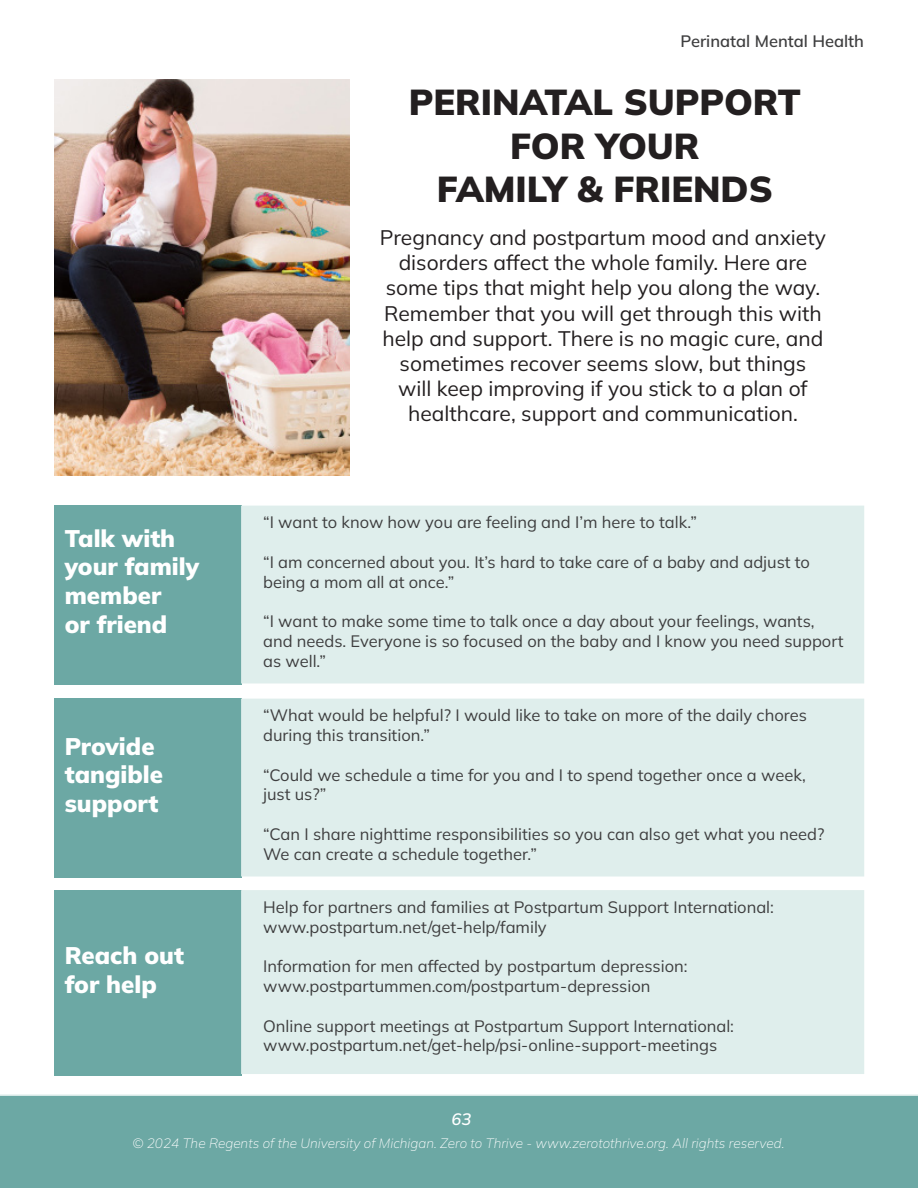
<style>
.page{position:relative;width:918px;height:1188px;background:#fff}
.page>*{position:absolute;margin:0;border:0;box-sizing:border-box;transform-origin:0 0}
.t1{font:900 36px/43.2px "Mulish";color:#231f20;text-align:center}
.t2{font:900 24px/28.8px "Mulish";color:#fff}
.t3{font:21px/25.2px "Mulish";color:#231f20;text-align:center}
.t4{font:16.5px/19.8px "Mulish";color:#3e3e3f}
.t5{font:600 16.5px "Mulish";color:#3e3e3f}
.t6{font:italic 600 16.5px "Mulish";color:#fff}
.t7{font:italic 200 13.5px "Mulish";color:#fff}
</style>
<div class="page">
<div style="left:0;top:1094px;width:918px;height:94px;background:#6ca8a4"></div>
<div style="left:54px;top:506px;width:187px;height:179px;background:#6ca8a4"></div>
<div style="left:241px;top:506px;width:623px;height:177px;background:#dfeeec"></div>
<div style="left:54px;top:699px;width:187px;height:179px;background:#6ca8a4"></div>
<div style="left:241px;top:699px;width:623px;height:178px;background:#dfeeec;border:2px solid #dfeeec"></div>
<div style="left:54px;top:890px;width:187px;height:185px;background:#6ca8a4"></div>
<div style="left:241px;top:890px;width:623px;height:184px;background:#dfeeec"></div>
<img style="left:54px;top:80px;width:295px;height:396px">
<p class="t5" style="left:681px;top:30px;width:185px">Perinatal Mental Health</p>
<p class="t2" style="left:65px;top:523px;width:136px">Talk with your family member<br>or friend</p>
<p class="t2" style="left:65px;top:731px;width:100px">Provide tangible support</p>
<p class="t2" style="left:65px;top:940px;width:121px">Reach out for help</p>
<p class="t1" style="left:409px;top:80px;width:393px">PERINATAL SUPPORT</p>
<p class="t1" style="left:437px;top:123px;width:337px">FOR YOUR<br>FAMILY &amp; FRIENDS</p>
<p class="t3" style="left:380px;top:224px;width:448px">Pregnancy and postpartum mood and anxiety disorders affect the whole family. Here are some tips that might help you along the way.<br>Remember that you will get through this with help and support. There is no magic cure, and sometimes recover seems slow, but things<br>will keep improving if you stick to a plan of healthcare, support and communication.</p>
<p class="t4" style="left:263px;top:512px;width:435px">“I want to know how you are feeling and I’m here to talk.”</p>
<p class="t4" style="left:263px;top:552px;width:548px">“I am concerned about you. It’s hard to take care of a baby and adjust to being a mom all at once.”</p>
<p class="t4" style="left:263px;top:611px;width:582px">“I want to make some time to talk once a day about your feelings, wants, and needs. Everyone is so focused on the baby and I know you need support as well.”</p>
<p class="t4" style="left:263px;top:705px;width:545px">“What would be helpful? I would like to take on more of the daily chores during this transition.”</p>
<p class="t4" style="left:263px;top:764px;width:544px">“Could we schedule a time for you and I to spend together once a week, just us?”</p>
<p class="t4" style="left:263px;top:824px;width:563px">“Can I share nighttime responsibilities so you can also get what you need?<br>We can create a schedule together.”</p>
<p class="t4" style="left:263px;top:896px;width:512px">Help for partners and families at Postpartum Support International:</p>
<p class="t4" style="left:263px;top:916px;width:285px">www.postpartum.net/get-help/family</p>
<p class="t4" style="left:263px;top:956px;width:426px">Information for men affected by postpartum depression:</p>
<p class="t4" style="left:263px;top:976px;width:389px">www.postpartummen.com/postpartum-depression</p>
<p class="t4" style="left:263px;top:1015px;width:472px">Online support meetings at Postpartum Support International:</p>
<p class="t4" style="left:263px;top:1035px;width:456px">www.postpartum.net/get-help/psi-online-support-meetings</p>
<p class="t6" style="left:451px;top:1108px;width:21px">63</p>
<p class="t7" style="left:133px;top:1134px;width:654px">© 2024 The Regents of the University of Michigan. Zero to Thrive - www.zerotothrive.org. All rights reserved.</p>
</div>
